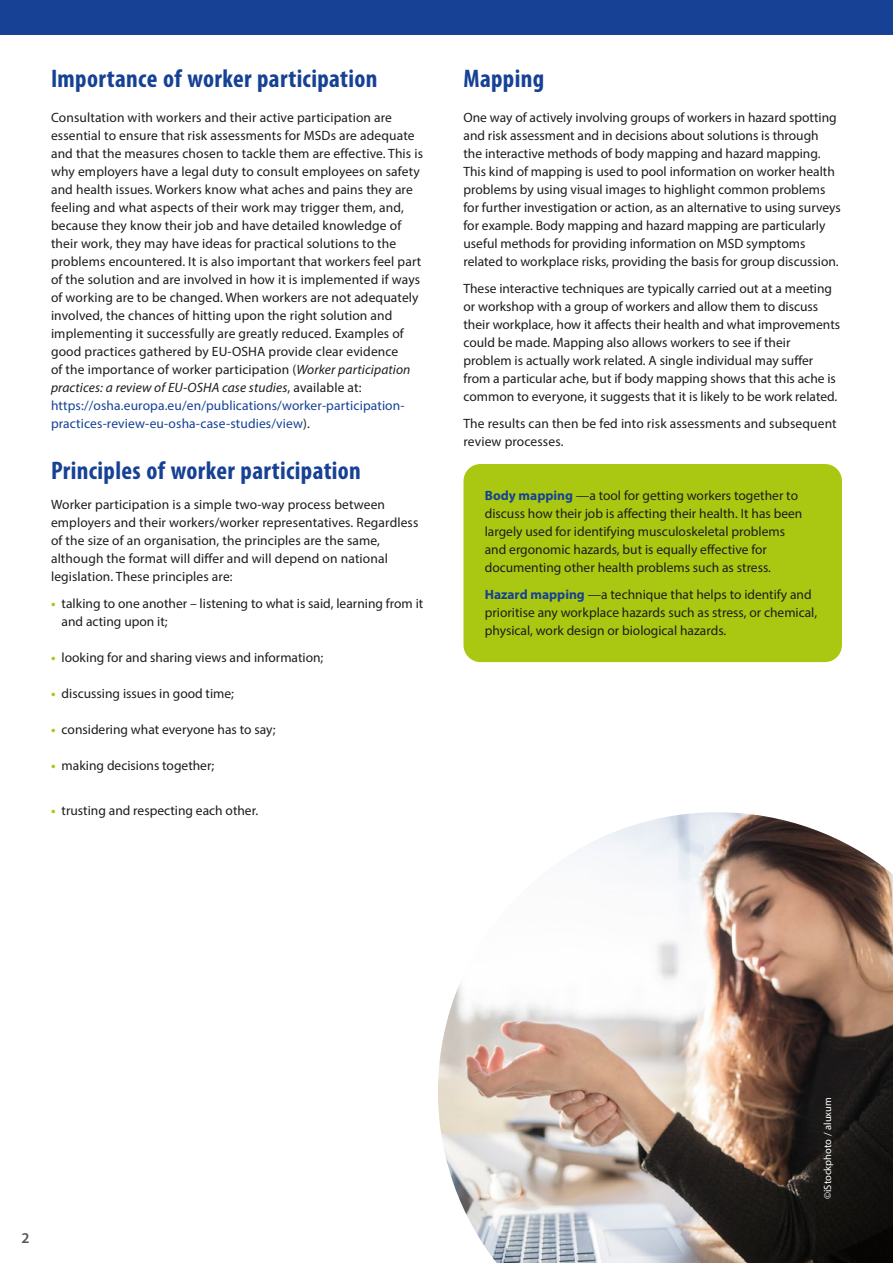
<style>
.page{position:relative;width:893px;height:1263px;background:#fff}
.page>*{position:absolute;margin:0;border:0;box-sizing:border-box;transform-origin:0 0}
.t1{font:700 condensed 25.5px "Myriad Pro";letter-spacing:.015em;color:#164194}
.t2{font:600 15px "Myriad Pro";color:#575756}
.t3{font:13.5px/18px "Myriad Pro";color:#1d1d1b}
.t4{font:10.5px "Myriad Pro";color:#fff}
.s1{font-style:italic}
.s2{color:#164194}
.s3{font-weight:700;color:#aac811}
.s4{font-weight:700;color:#164194}
</style>
<div class="page">
<img style="left:438px;top:812px;width:455px;height:451px">
<div style="left:463px;top:464px;width:379px;height:198px;background:#aac811;border-radius:17px"></div>
<div style="left:0;top:0;width:893px;height:35px;background:#164194"></div>
<h1 class="t1" style="left:51px;top:63px;width:328px">Importance of worker participation</h1>
<p class="t3" style="left:51px;top:108px;width:374px">Consultation with workers and their active participation are essential to ensure that risk assessments for MSDs are adequate and that the measures chosen to tackle them are effective. This is why employers have a legal duty to consult employees on safety and health issues. Workers know what aches and pains they are feeling and what aspects of their work may trigger them, and, because they know their job and have detailed knowledge of their work, they may have ideas for practical solutions to the problems encountered. It is also important that workers feel part of the solution and are involved in how it is implemented if ways of working are to be changed. When workers are not adequately involved, the chances of hitting upon the right solution and implementing it successfully are greatly reduced. Examples of good practices gathered by EU-OSHA provide clear evidence<br>of the importance of worker participation (<span class="s1">Worker participation practices: a review of EU-OSHA case studies</span>, available at: <span class="s2">https://osha.europa.eu/en/publications/worker-participation&shy;practices-review-eu-osha-case-studies/view</span>).</p>
<h1 class="t1" style="left:51px;top:455px;width:311px">Principles of worker participation</h1>
<p class="t3" style="left:51px;top:495px;width:369px">Worker participation is a simple two-way process between employers and their workers/worker representatives. Regardless of the size of an organisation, the principles are the same, although the format will differ and will depend on national legislation. These principles are:</p>
<p class="t3" style="left:62px;top:594px;width:363px;text-indent:-11px"><span class="s3">•</span> talking to one another – listening to what is said, learning from it and acting upon it;</p>
<p class="t3" style="left:51px;top:648px;width:274px"><span class="s3">•</span> looking for and sharing views and information;</p>
<p class="t3" style="left:51px;top:684px;width:185px"><span class="s3">•</span> discussing issues in good time;</p>
<p class="t3" style="left:51px;top:720px;width:226px"><span class="s3">•</span> considering what everyone has to say;</p>
<p class="t3" style="left:51px;top:756px;width:165px"><span class="s3">•</span> making decisions together;</p>
<p class="t3" style="left:51px;top:801px;width:209px"><span class="s3">•</span> trusting and respecting each other.</p>
<h1 class="t1" style="left:463px;top:63px;width:82px">Mapping</h1>
<p class="t3" style="left:463px;top:108px;width:379px">One way of actively involving groups of workers in hazard spotting and risk assessment and in decisions about solutions is through<br>the interactive methods of body mapping and hazard mapping.<br>This kind of mapping is used to pool information on worker health problems by using visual images to highlight common problems for further investigation or action, as an alternative to using surveys for example. Body mapping and hazard mapping are particularly useful methods for providing information on MSD symptoms related to workplace risks, providing the basis for group discussion.</p>
<p class="t3" style="left:463px;top:279px;width:378px">These interactive techniques are typically carried out at a meeting or workshop with a group of workers and allow them to discuss their workplace, how it affects their health and what improvements could be made. Mapping also allows workers to see if their problem is actually work related. A single individual may suffer from a particular ache, but if body mapping shows that this ache is common to everyone, it suggests that it is likely to be work related.</p>
<p class="t3" style="left:463px;top:414px;width:375px">The results can then be fed into risk assessments and subsequent review processes.</p>
<p class="t3" style="left:485px;top:486px;width:319px"><span class="s4">Body mapping</span> —a tool for getting workers together to discuss how their job is affecting their health. It has been largely used for identifying musculoskeletal problems and ergonomic hazards, but is equally effective for documenting other health problems such as stress.</p>
<p class="t3" style="left:485px;top:585px;width:334px"><span class="s4">Hazard mapping</span> —a technique that helps to identify and prioritise any workplace hazards such as stress, or chemical, physical, work design or biological hazards.</p>
<p class="t2" style="left:21px;top:1228px;width:10px">2</p>
<p class="t4" style="left:821px;top:1199px;width:104px;rotate:-90deg">©iStockphoto / aluxum</p>
</div>
